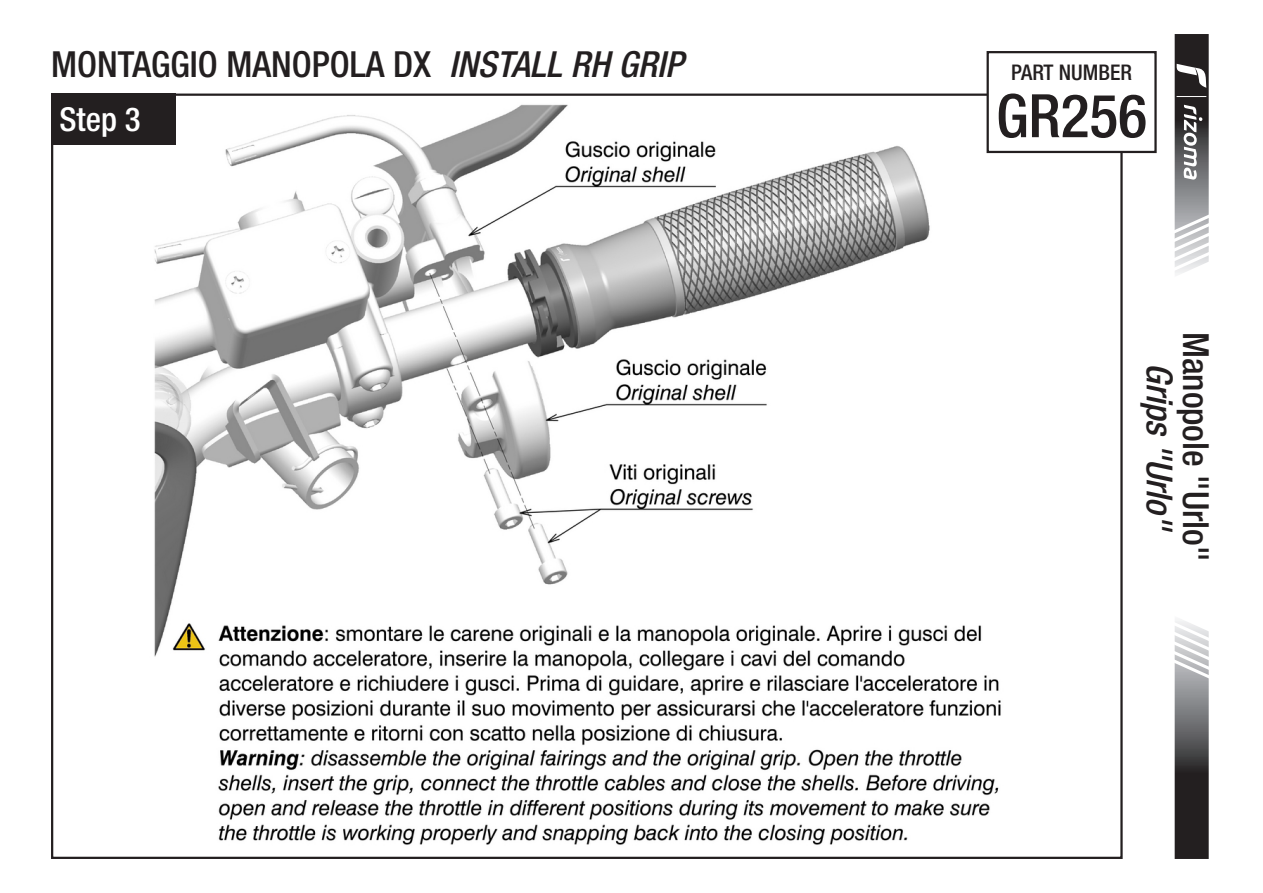
<style>
.page{position:relative;width:1263px;height:893px;background:#fff}
.page>*{position:absolute;margin:0;border:0;box-sizing:border-box;transform-origin:0 0}
.t1{font:500 condensed 60px "Helvetica Neue LT Std";color:#231f20}
.t2{font:500 condensed 36px "Helvetica Neue LT Std";color:#231f20}
.t3{font:italic 500 condensed 36px "Helvetica Neue LT Std";color:#231f20}
.t4{font:500 condensed 33px "Helvetica Neue LT Std";color:#fff}
.t5{font:500 condensed 21.6px "Helvetica Neue LT Std";color:#231f20}
.s1{font-style:italic}
</style>
<div class="page">
<img style="left:154px;top:103px;width:870px;height:742px">
<div style="left:51px;top:94px;width:124px;height:51px;background:#231f20"></div>
<svg style="left:1174px;top:620px;width:35px;height:239px"></svg>
<svg style="left:1174px;top:34px;width:35px;height:240px"></svg>
<div style="left:988px;top:52px;width:167px;height:100px;background:#fff"></div>
<div style="left:986px;top:51px;width:171px;height:102px;border:2px solid #231f20"></div>
<p class="t2" style="left:51px;top:42px;width:634px">MONTAGGIO MANOPOLA DX <span class="s1">INSTALL RH GRIP</span></p>
<p class="t4" style="left:60px;top:99px;width:83px">Step 3</p>
<p class="t5" style="left:1011px;top:59px;width:122px">PART NUMBER</p>
<h1 class="t1" style="left:996px;top:80px;width:152px">GR256</h1>
<p class="t2" style="left:1217px;top:331px;width:231px;rotate:90deg">Manopole "Urlo"</p>
<p class="t3" style="left:1181px;top:363px;width:170px;rotate:90deg">Grips "Urlo"</p>
</div>
